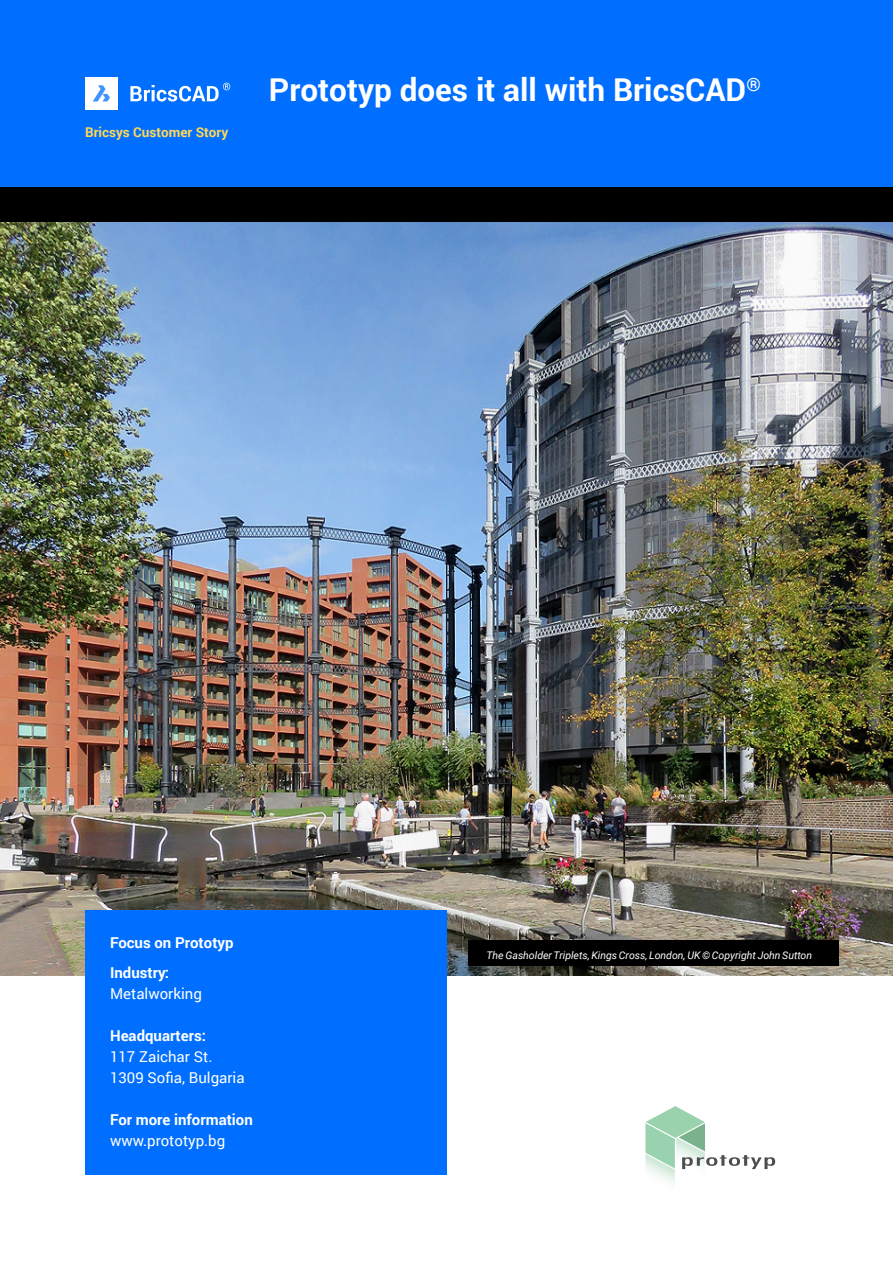
<style>
.page{position:relative;width:893px;height:1263px;background:#fff}
.page>*{position:absolute;margin:0;border:0;box-sizing:border-box;transform-origin:0 0}
.TOC_sub-chapter{font:700 31.5px "Roboto";color:#fff}
.Body{font:15px "Roboto";color:#fff}
.Body-2{font:700 15px "Roboto";color:#fff}
.TOC_sub-chapter-2{font:700 13.5px "Roboto";color:#ffd758}
.Body-3{font:italic 10.5px "Roboto";color:#fff}
</style>
<div class="page">
<svg style="left:645px;top:1106px;width:130px;height:78px"></svg>
<img style="left:0;top:221px;width:893px;height:755px">
<div style="left:0;top:0;width:893px;height:187px;background:#006fff"></div>
<div style="left:0;top:187px;width:893px;height:34px;background:#000"></div>
<div style="left:85px;top:77px;width:32px;height:33px;background:#fff"></div>
<svg style="left:93px;top:85px;width:17px;height:17px"></svg>
<svg style="left:130px;top:83px;width:100px;height:19px"></svg>
<div style="left:85px;top:910px;width:361px;height:264px;background:#006fff"></div>
<div style="left:469px;top:940px;width:370px;height:26px;background:#000"></div>
<p class="TOC_sub-chapter-2" style="left:85px;top:122px;width:145px">Bricsys Customer Story</p>
<p class="TOC_sub-chapter" style="left:269px;top:68px;width:493px">Prototyp does it all with BricsCAD<sup>®</sup></p>
<p class="Body-2" style="left:110px;top:932px;width:125px">Focus on Prototyp</p>
<p class="Body-2" style="left:110px;top:962px;width:61px">Industry:</p>
<p class="Body" style="left:110px;top:983px;width:93px">Metalworking</p>
<p class="Body-2" style="left:110px;top:1025px;width:97px">Headquarters:</p>
<p class="Body" style="left:110px;top:1046px;width:104px">117 Zaichar St.</p>
<p class="Body" style="left:110px;top:1067px;width:136px">1309 Sofia, Bulgaria</p>
<p class="Body-2" style="left:110px;top:1109px;width:144px">For more information</p>
<p class="Body" style="left:110px;top:1130px;width:117px">www.prototyp.bg</p>
<p class="Body-3" style="left:486px;top:948px;width:327px">The Gasholder Triplets, Kings Cross, London, UK © Copyright John Sutton</p>
</div>
